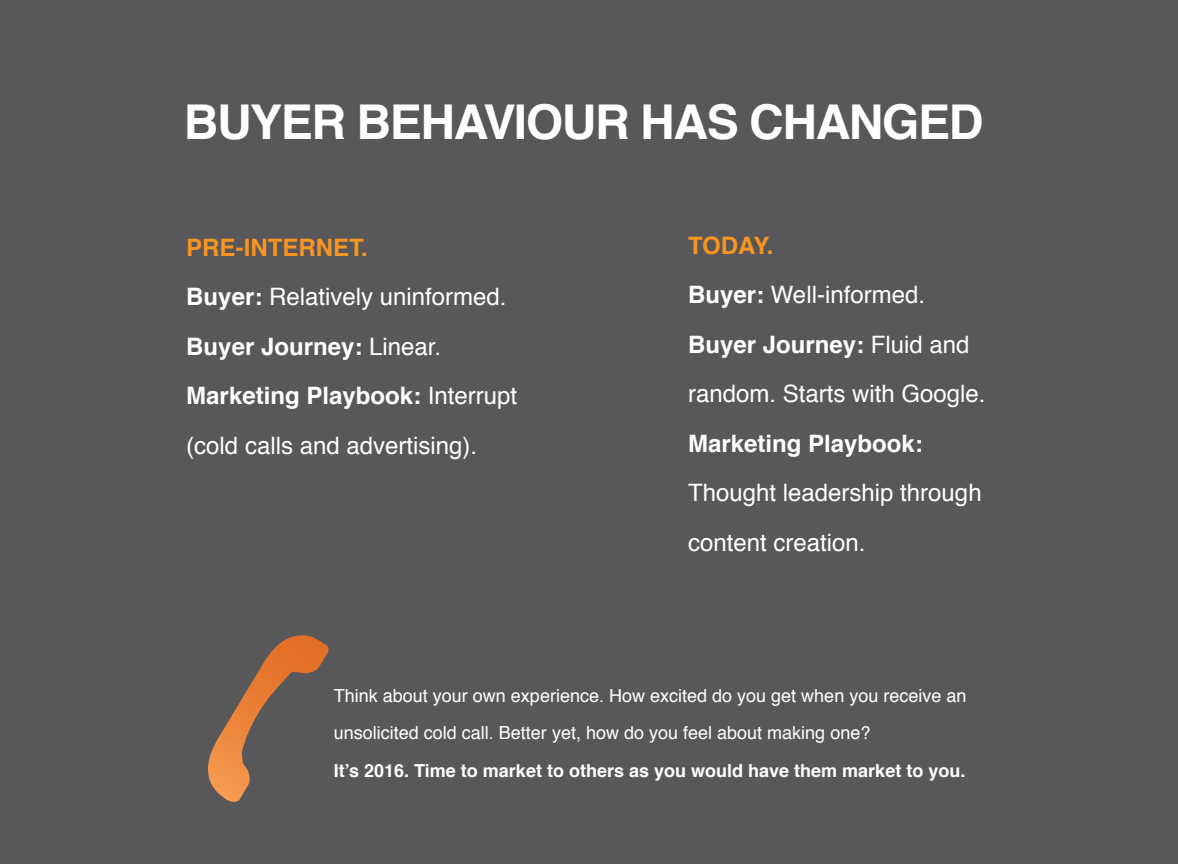
<style>
.page{position:relative;width:1178px;height:864px;background:#fff}
.page>*{position:absolute;margin:0;border:0;box-sizing:border-box;transform-origin:0 0}
.t1{font:700 48px "Helvetica";letter-spacing:-.03em;color:#fff}
.t2{font:24px/49.5px "Helvetica";color:#fff}
.t3{font:700 24px "Helvetica";color:#fff}
.t4{font:18px/37.5px "Helvetica";color:#fff}
.t5{font:700 18px "Helvetica";color:#fff}
.s1{font-weight:700;color:#f89521}
.s2{font-weight:700}
</style>
<div class="page">
<div style="left:0;top:0;width:1177px;height:864px;background:#58585b"></div>
<div style="left:16px;top:103px;width:1134px;height:75px;background:#58585b"></div>
<div style="left:244px;top:688px;width:813px;height:176px;background:#58585b"></div>
<svg style="left:194px;top:635px;width:135px;height:169px"></svg>
<h1 class="t1" style="left:184px;top:83px;width:801px">BUYER BEHAVIOUR HAS CHANGED</h1>
<p class="t2" style="left:186px;top:224px;width:332px"><span class="s1">PRE-INTERNET.<br></span><span class="s2">Buyer:</span> Relatively uninformed.<br><span class="s2">Buyer Journey:</span> Linear.<br><span class="s2">Marketing Playbook:</span> Interrupt (cold calls and advertising).</p>
<p class="t2" style="left:688px;top:221px;width:299px"><span class="s1">TODAY.<br></span><span class="s2">Buyer:</span> Well-informed.<br><span class="s2">Buyer Journey:</span> Fluid and random. Starts with Google.</p>
<p class="t3" style="left:688px;top:424px;width:236px">Marketing Playbook:</p>
<p class="t2" style="left:688px;top:469px;width:295px">Thought leadership through content creation.</p>
<p class="t4" style="left:334px;top:677px;width:634px">Think about your own experience. How excited do you get when you receive an unsolicited cold call. Better yet, how do you feel about making one?</p>
<p class="t5" style="left:334px;top:756px;width:633px">It’s 2016. Time to market to others as you would have them market to you.</p>
</div>
